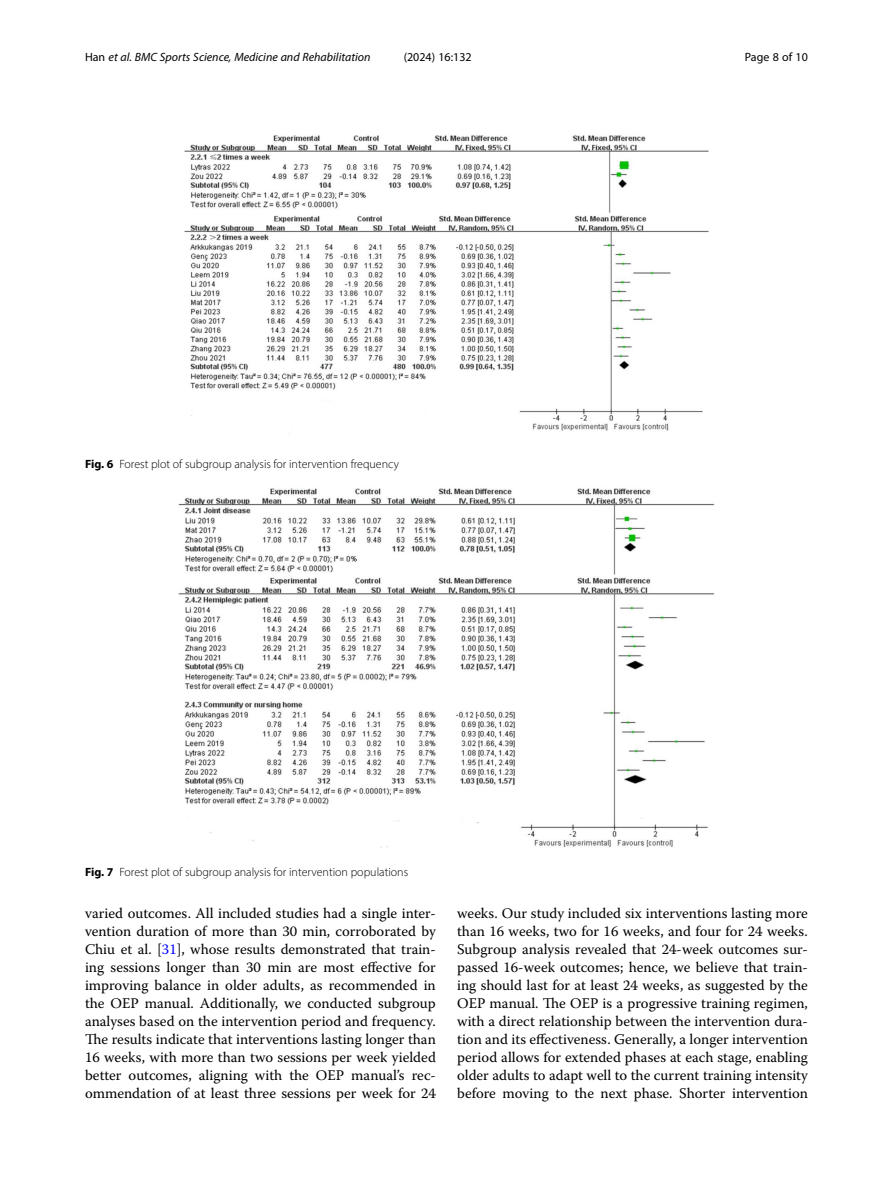
<style>
.page{position:relative;width:893px;height:1191px;background:#fff}
.page>*{position:absolute;margin:0;border:0;box-sizing:border-box;transform-origin:0 0}
.Body_Text_Indent{font:14.7px/18px "Warnock Pro";color:#000;text-align:justify}
.Figure_Caption{font:300 12px "Myriad Pro";color:#000}
.t1{font:italic 12px "Myriad Pro";color:#000}
.t2{font:12px "Myriad Pro";color:#000}
.s1{font-style:normal}
.s2{font-weight:700}
.s3{color:#00f}
</style>
<div class="page">
<img style="left:179px;top:488px;width:535px;height:360px">
<img style="left:184px;top:135px;width:525px;height:300px">
<p class="t1" style="left:85px;top:50px;width:287px"><span class="s1">Han</span> et al. BMC Sports Science, Medicine and Rehabilitation</p>
<p class="t2" style="left:404px;top:50px;width:70px">(2024) 16:132</p>
<p class="t2" style="left:745px;top:50px;width:65px">Page 8 of 10</p>
<p class="Figure_Caption" style="left:85px;top:456px;width:315px"><span class="s2">Fig. 6</span> Forest plot of subgroup analysis for intervention frequency</p>
<p class="Figure_Caption" style="left:85px;top:864px;width:325px"><span class="s2">Fig. 7</span> Forest plot of subgroup analysis for intervention populations</p>
<p class="Body_Text_Indent" style="left:85px;top:904px;width:352px">varied outcomes. All included studies had a single inter&shy;vention duration of more than 30 min, corroborated by Chiu et al. [<span class="s3">31</span>], whose results demonstrated that train&shy;ing sessions longer than 30 min are most effective for improving balance in older adults, as recommended in the OEP manual. Additionally, we conducted subgroup analyses based on the intervention period and frequency.<br>The results indicate that interventions lasting longer than 16 weeks, with more than two sessions per week yielded better outcomes, aligning with the OEP manual’s rec&shy;ommendation of at least three sessions per week for 24</p>
<p class="Body_Text_Indent" style="left:457px;top:904px;width:352px">weeks. Our study included six interventions lasting more than 16 weeks, two for 16 weeks, and four for 24 weeks.<br>Subgroup analysis revealed that 24-week outcomes sur&shy;passed 16-week outcomes; hence, we believe that train&shy;ing should last for at least 24 weeks, as suggested by the OEP manual. The OEP is a progressive training regimen, with a direct relationship between the intervention dura&shy;tion and its effectiveness. Generally, a longer intervention period allows for extended phases at each stage, enabling older adults to adapt well to the current training intensity before moving to the next phase. Shorter intervention</p>
</div>
